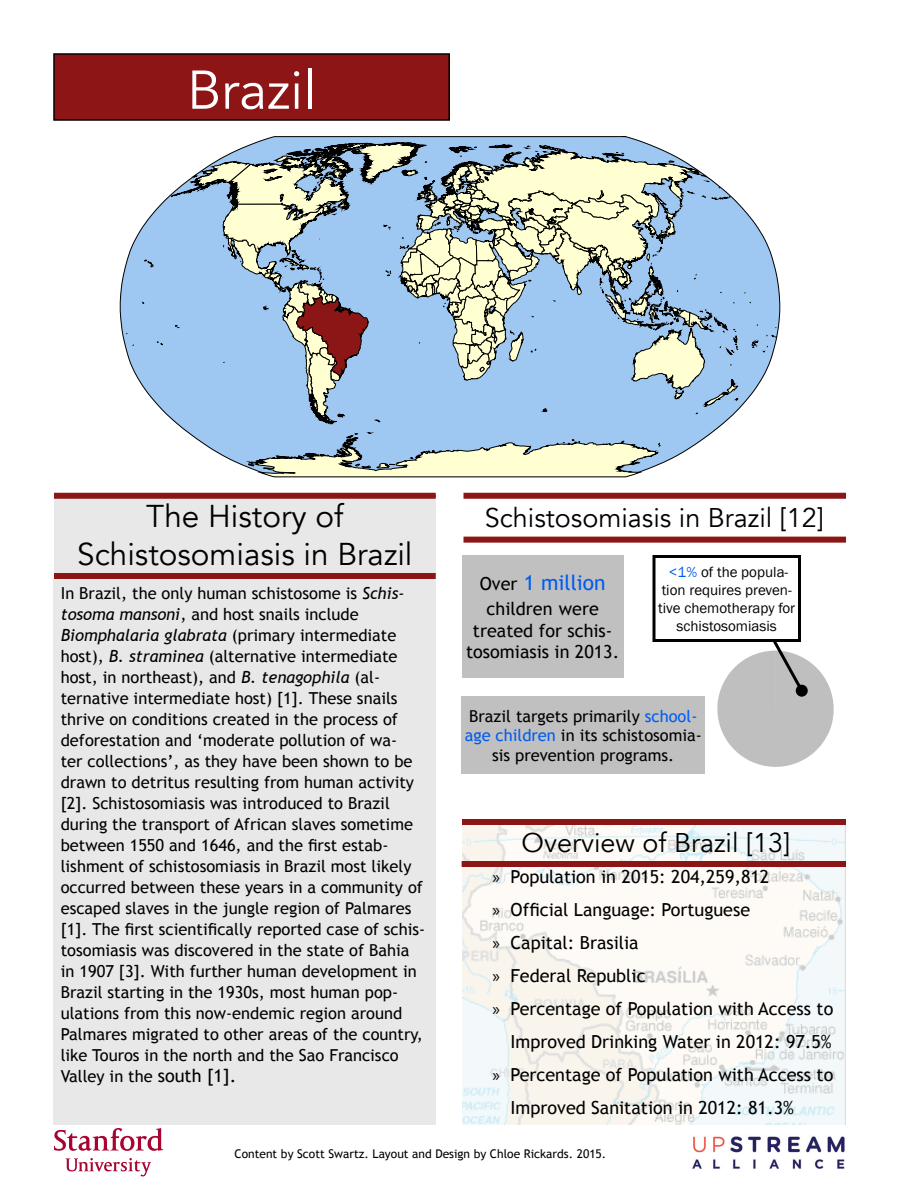
<style>
.page{position:relative;width:900px;height:1200px;background:#fff}
.page>*{position:absolute;margin:0;border:0;box-sizing:border-box;transform-origin:0 0}
.t1{font:54px "Avenir";color:#fff}
.t2{font:31.5px "Avenir";color:#000}
.t3{font:27px "Avenir";color:#000}
.t4{font:21px "Trebuchet MS";color:#005bef}
.t5{font:18px/33px "Trebuchet MS";color:#000;text-align:right}
.t6{font:16.5px/21px "Trebuchet MS";color:#000}
.t7{font:15px/18px "Franklin Gothic";color:#000;text-align:center}
.t8{font:12px "Trebuchet MS";color:#000}
.s1{font-style:italic}
.s2{font-size:18px}
.s3{font-size:18px;color:#000}
.s4{color:#005bef}
.s5{color:#005cf0}
.s6{font-family:"Myriad Pro"}
</style>
<div class="page">
<img style="left:462px;top:825px;width:384px;height:300px">
<div style="left:54px;top:54px;width:395px;height:66px;background:#8d1515"></div>
<div style="left:53px;top:53px;width:397px;height:68px;border:2px solid #000"></div>
<div style="left:53px;top:579px;width:383px;height:546px;background:#e8e8e8"></div>
<div style="left:54px;top:496px;width:382px;height:80px;background:#e8e8e8"></div>
<div style="left:54px;top:573px;width:382px;height:6px;background:#8c1515"></div>
<div style="left:54px;top:493px;width:382px;height:6px;background:#8c1515"></div>
<div style="left:462px;top:819px;width:384px;height:6px;background:#8c1515"></div>
<div style="left:462px;top:861px;width:384px;height:6px;background:#8c1515"></div>
<div style="left:462px;top:555px;width:162px;height:123px;background:#c0c0c0"></div>
<div style="left:464px;top:537px;width:382px;height:6px;background:#8c1515"></div>
<div style="left:464px;top:493px;width:382px;height:6px;background:#8c1515"></div>
<svg style="left:120px;top:136px;width:660px;height:319px"></svg>
<svg style="left:142px;top:157px;width:78px;height:147px"></svg>
<svg style="left:126px;top:327px;width:651px;height:87px"></svg>
<svg style="left:157px;top:200px;width:611px;height:212px"></svg>
<svg style="left:220px;top:142px;width:518px;height:335px"></svg>
<img style="left:692px;top:1136px;width:153px;height:33px">
<svg style="left:54px;top:1128px;width:109px;height:23px"></svg>
<svg style="left:66px;top:1158px;width:85px;height:18px"></svg>
<div style="left:462px;top:697px;width:243px;height:77px;background:#c0c0c0"></div>
<div style="left:652px;top:555px;width:149px;height:87px;border:3px solid #000"></div>
<svg style="left:710px;top:636px;width:124px;height:131px"></svg>
<div style="left:796px;top:685px;width:12px;height:12px;background:#000;border-radius:50%"></div>
<p class="t1" style="left:187px;top:58px;width:130px">Brazil</p>
<p class="t2" style="left:146px;top:498px;width:199px">The History of</p>
<p class="t2" style="left:77px;top:536px;width:337px">Schistosomiasis in Brazil</p>
<p class="t6" style="left:61px;top:583px;width:366px">In Brazil, the only human schistosome is <span class="s1">Schis&shy;tosoma mansoni</span>, and host snails include <span class="s1">Biomphalaria glabrata</span> (primary intermediate host), <span class="s1">B. straminea</span> (alternative intermediate host, in northeast), and <span class="s1">B. tenagophila</span> (al&shy;ternative intermediate host) [1]. These snails thrive on conditions created in the process of deforestation and ‘moderate pollution of wa-<br>ter collections’, as they have been shown to be drawn to detritus resulting from human activity [2]. Schistosomiasis was introduced to Brazil during the transport of African slaves sometime between 1550 and 1646, and the first estab&shy;lishment of schistosomiasis in Brazil most likely occurred between these years in a community of escaped slaves in the jungle region of Palmares [1]. The first scientifically reported case of schis&shy;tosomiasis was discovered in the state of Bahia in 1907 [3]. With further human development in Brazil starting in the 1930s, most human pop&shy;ulations from this now-endemic region around Palmares migrated to other areas of the country, like Touros in the north and the Sao Francisco Valley in the <span class="s2">south [1].</span></p>
<p class="t3" style="left:485px;top:501px;width:341px">Schistosomiasis in Brazil [12]</p>
<p class="t4" style="left:480px;top:570px;width:127px"><span class="s3">Over</span> 1 million</p>
<p class="t5" style="left:466px;top:598px;width:155px;line-height:21.6px;text-align:center">children were treated for schis&shy;tosomiasis in 2013.</p>
<p class="t7" style="left:658px;top:563px;width:139px"><span class="s4">&lt;1%</span> of the popula&shy;tion requires preven&shy;tive chemotherapy for schistosomiasis</p>
<p class="t6" style="left:465px;top:706px;width:239px;line-height:19.8px;text-align:center">Brazil targets primarily <span class="s5">school&shy;age children</span> in its schistosomia&shy;sis prevention programs.</p>
<p class="t3" style="left:522px;top:827px;width:270px">Overview of Brazil [13]</p>
<p class="t5" style="left:493px;top:861px;width:278px"><span class="s6">»</span> Population in 2015: 204,259,812</p>
<p class="t5" style="left:493px;top:894px;width:259px"><span class="s6">»</span> Official Language: Portuguese</p>
<p class="t5" style="left:493px;top:927px;width:148px"><span class="s6">»</span> Capital: Brasilia</p>
<p class="t5" style="left:493px;top:960px;width:155px"><span class="s6">»</span> Federal Republic</p>
<p class="t5" style="left:493px;top:993px;width:342px"><span class="s6">»</span> Percentage of Population with Access to<br>Improved Drinking Water in 2012: 97.5%</p>
<p class="t5" style="left:511px;top:1059px;width:324px;text-align:left;text-indent:-18px"><span class="s6">»</span> Percentage of Population with Access to<br>Improved Sanitation in 2012: 81.3%</p>
<p class="t8" style="left:235px;top:1147px;width:373px">Content by Scott Swartz. Layout and Design by Chloe Rickards. 2015.</p>
</div>
